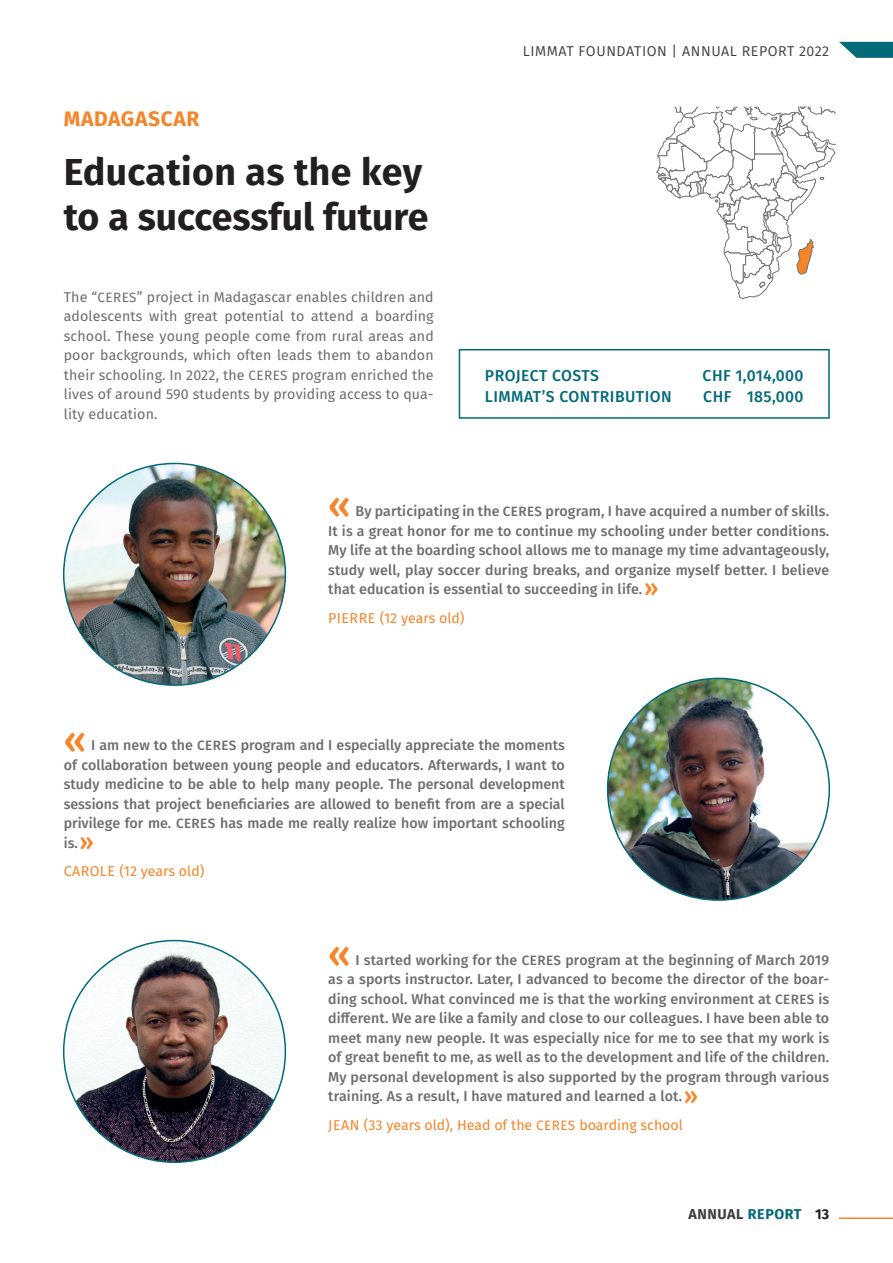
<style>
.page{position:relative;width:893px;height:1263px;background:#fff}
.page>*{position:absolute;margin:0;border:0;box-sizing:border-box;transform-origin:0 0}
.t1{font:700 37.5px/45px "Fira Sans";color:#231f20}
.t2{font:500 37.5px "Fira Sans";color:#f5852a}
.t3{font:700 21px "Fira Sans";letter-spacing:.03em;color:#f5852a}
.t4{font:500 15.75px "Fira Sans";letter-spacing:.03em;color:#036a78}
.t5{font:500 14.25px/19.5px "Fira Sans";letter-spacing:.01em;color:#6c6d70;text-align:justify}
.t6{font:14.25px/19.5px "Fira Sans";letter-spacing:.01em;color:#6c6d70;text-align:justify}
.t7{font:14.25px "Fira Sans";color:#f5852a}
.t8{font:14.25px "Fira Sans";letter-spacing:.04em;color:#3e3e3f}
.t9{font:700 14.25px "Fira Sans";letter-spacing:.04em;color:#3e3e3f}
.s1{font-size:13.5px}
.s2{font-size:24px;color:#f5852a}
.s3{color:#036a78}
.s4{color:#231f20}
</style>
<div class="page">
<hr style="left:839px;top:1217px;width:54px;height:2px;background:#f5852a">
<svg style="left:839px;top:42px;width:54px;height:16px"></svg>
<svg style="left:656px;top:106px;width:180px;height:193px"></svg>
<img style="left:64px;top:463px;width:221px;height:222px;border-radius:111px">
<img style="left:608px;top:678px;width:221px;height:222px;border-radius:111px">
<img style="left:64px;top:940px;width:221px;height:222px;border-radius:111px">
<div style="left:459px;top:349px;width:371px;height:70px;border:2px solid #036a78"></div>
<h2 class="t3" style="left:64px;top:101px;width:137px">MADAGASCAR</h2>
<h1 class="t1" style="left:64px;top:147px;width:366px">Education as the key to a successful future</h1>
<p class="t6" style="left:64px;top:287px;width:371px">The “<span class="s1">CERES</span>” project in Madagascar enables children and adolescents with great potential to attend a boarding school. These young people come from rural areas and poor backgrounds, which often leads them to abandon their schooling. In 2022, the <span class="s1">CERES</span> program enriched the lives of around 590 students by providing access to qua&shy;lity education.</p>
<p class="t8" style="left:523px;top:41px;width:308px">LIMMAT FOUNDATION | ANNUAL REPORT 2022</p>
<p class="t4" style="left:485px;top:363px;width:115px">PROJECT COSTS</p>
<p class="t4" style="left:703px;top:363px;width:103px">CHF 1,014,000</p>
<p class="t4" style="left:485px;top:384px;width:188px">LIMMAT’S CONTRIBUTION</p>
<p class="t4" style="left:703px;top:384px;width:102px">CHF 185,000</p>
<h1 class="t2" style="left:328px;top:475px;width:24px">«</h1>
<p class="t5" style="left:328px;top:501px;width:503px;text-indent:27px">By participating in the <span class="s1">CERES</span> program, I have acquired a number of skills.<br>It is a great honor for me to continue my schooling under better conditions.<br>My life at the boarding school allows me to manage my time advantageously, study well, play soccer during breaks, and organize myself better. I believe that education is essential to succeeding in life.<span class="s2">»</span></p>
<p class="t7" style="left:328px;top:607px;width:138px">PIERRE (12 years old)</p>
<h1 class="t2" style="left:64px;top:709px;width:24px">«</h1>
<p class="t5" style="left:64px;top:735px;width:503px;text-indent:27px">I am new to the <span class="s1">CERES</span> program and I especially appreciate the moments of collaboration between young people and educators. Afterwards, I want to study medicine to be able to help many people. The personal development sessions that project beneficiaries are allowed to benefit from are a special privilege for me. <span class="s1">CERES</span> has made me really realize how important schooling is.<span class="s2">»</span></p>
<p class="t7" style="left:64px;top:860px;width:142px">CAROLE (12 years old)</p>
<h1 class="t2" style="left:328px;top:924px;width:24px">«</h1>
<p class="t5" style="left:328px;top:949px;width:503px;text-indent:27px">I started working for the <span class="s1">CERES</span> program at the beginning of March 2019 as a sports instructor. Later, I advanced to become the director of the boar&shy;ding school. What convinced me is that the working environment at <span class="s1">CERES</span> is different. We are like a family and close to our colleagues. I have been able to meet many new people. It was especially nice for me to see that my work is of great benefit to me, as well as to the development and life of the children.<br>My personal development is also supported by the program through various training. As a result, I have matured and learned a lot.<span class="s2">»</span></p>
<p class="t7" style="left:328px;top:1114px;width:356px">JEAN (33 years old), Head of the <span class="s1">CERES</span> boarding school</p>
<p class="t9" style="left:688px;top:1202px;width:142px">ANNUAL <span class="s3">REPORT</span> <span class="s4">13</span></p>
</div>
